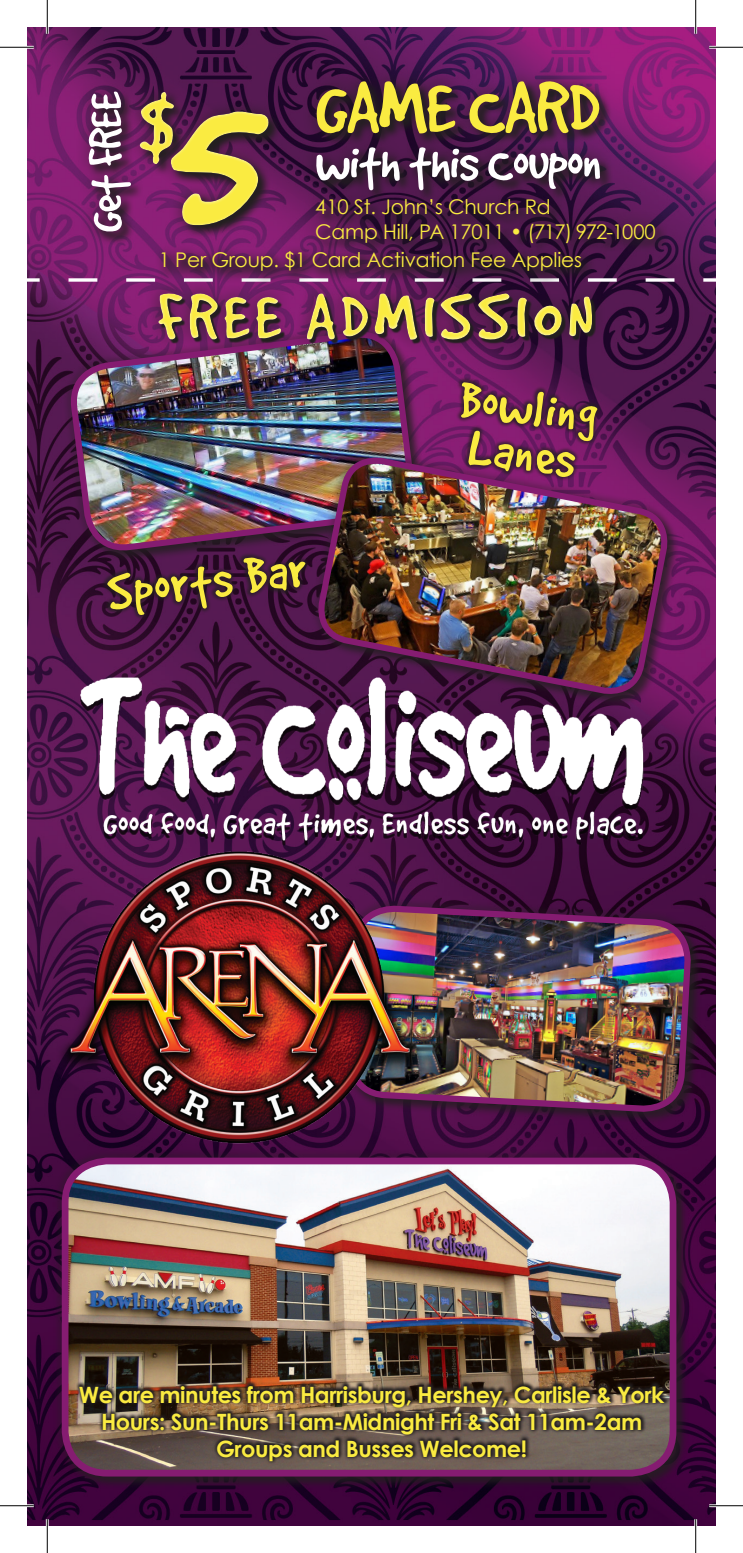
<style>
.page{position:relative;width:743px;height:1553px;background:#fff}
.page>*{position:absolute;margin:0;border:0;box-sizing:border-box;transform-origin:0 0}
.t1{font:253.8px "Good Dog";color:#faeb41}
.t2{font:118.8px "Good Dog";color:#faeb41}
.t3{font:81px "Good Dog";letter-spacing:-.01em;color:#faeb41}
.t4{font:72px "Good Dog";letter-spacing:.08em;color:#faeb41}
.t5{font:56.25px "Good Dog";letter-spacing:-.01em;color:#fff}
.t6{font:55.12px/46.4px "Good Dog";color:#faeb41}
.t7{font:51.75px "Good Dog";color:#fff}
.t8{font:700 22.5px "Century Gothic";letter-spacing:-.02em;color:#faeb41}
.t9{font:20.25px "Century Gothic";letter-spacing:-.01em;color:#faeb41}
</style>
<div class="page">
<img style="left:27px;top:27px;width:689px;height:1498px">
<img style="left:70px;top:269px;width:232px;height:344px">
<img style="left:302px;top:450px;width:381px;height:259px">
<img style="left:315px;top:454px;width:355px;height:188px">
<svg style="left:100px;top:545px;width:215px;height:80px;background:#3e163a"></svg>
<svg style="left:446px;top:450px;width:158px;height:37px;background:#642056"></svg>
<div style="left:53px;top:1149px;width:631px;height:336px;background:#231f20;opacity:.3"></div>
<img style="left:65px;top:1161px;width:608px;height:312px">
<div style="left:62px;top:1157px;width:614px;height:319px;border:7px solid #851c71;border-radius:42px"></div>
<svg style="left:75px;top:1381px;width:593px;height:83px;background:#56483e"></svg>
<img style="left:344px;top:724px;width:350px;height:569px">
<img style="left:41px;top:844px;width:403px;height:305px">
<img style="left:45px;top:642px;width:632px;height:234px">
<svg style="left:27px;top:278px;width:689px;height:4px"></svg>
<div style="left:302px;top:67px;width:366px;height:188px;background:#231f20;opacity:.75"></div>
<div style="left:107px;top:27px;width:317px;height:245px;background:#fff;opacity:.75"></div>
<div style="left:75px;top:78px;width:69px;height:167px;background:#231f20;opacity:.75"></div>
<div style="left:52px;top:278px;width:645px;height:172px;background:#fff;opacity:.75"></div>
<div style="left:153px;top:244px;width:444px;height:43px;background:#231f20;opacity:.75"></div>
<hr style="left:0;top:46px;width:34px;height:3px;background:#fff">
<hr style="left:709px;top:46px;width:33px;height:3px;background:#fff">
<hr style="left:0;top:1504px;width:34px;height:3px;background:#fff">
<hr style="left:709px;top:1504px;width:33px;height:3px;background:#fff">
<hr style="left:46px;top:0;width:3px;height:34px;background:#fff">
<hr style="left:46px;top:1519px;width:3px;height:33px;background:#fff">
<hr style="left:694px;top:0;width:3px;height:34px;background:#fff">
<hr style="left:694px;top:1519px;width:3px;height:33px;background:#fff">
<hr style="left:0;top:47px;width:34px;height:1px;background:#000">
<hr style="left:709px;top:47px;width:33px;height:1px;background:#000">
<hr style="left:0;top:1505px;width:34px;height:1px;background:#000">
<hr style="left:709px;top:1505px;width:33px;height:1px;background:#000">
<hr style="left:47px;top:0;width:1px;height:34px;background:#000">
<hr style="left:47px;top:1519px;width:1px;height:33px;background:#000">
<hr style="left:695px;top:0;width:1px;height:34px;background:#000">
<hr style="left:695px;top:1519px;width:1px;height:33px;background:#000">
<p class="t7" style="left:78px;top:232px;width:143px;rotate:-90deg">Get FREE</p>
<h2 class="t2" style="left:138px;top:64px;width:38px">$</h2>
<h1 class="t1" style="left:168px;top:12px;width:102px">5</h1>
<p class="t3" style="left:315px;top:65px;width:285px">GAME CARD</p>
<p class="t5" style="left:315px;top:133px;width:288px">with this Coupon</p>
<p class="t9" style="left:315px;top:194px;width:237px">410 St. John’s Church Rd</p>
<p class="t9" style="left:315px;top:219px;width:342px">Camp Hill, PA 17011 • (717) 972-1000</p>
<p class="t9" style="left:159px;top:248px;width:424px">1 Per Group. $1 Card Activation Fee Applies</p>
<h3 class="t4" style="left:157px;top:279px;width:436px">FREE ADMISSION</h3>
<p class="t6" style="left:105px;top:569px;width:201px;rotate:-7deg">Sports Bar</p>
<p class="t6" style="left:462px;top:376px;width:140px;rotate:7deg">Bowling<br>Lanes</p>
<p class="t8" style="left:79px;top:1380px;width:586px">We are minutes from Harrisburg, Hershey, Carlisle &amp; York</p>
<p class="t8" style="left:101px;top:1407px;width:542px">Hours: Sun-Thurs 11am-Midnight Fri &amp; Sat 11am-2am</p>
<p class="t8" style="left:216px;top:1434px;width:312px">Groups and Busses Welcome!</p>
</div>
